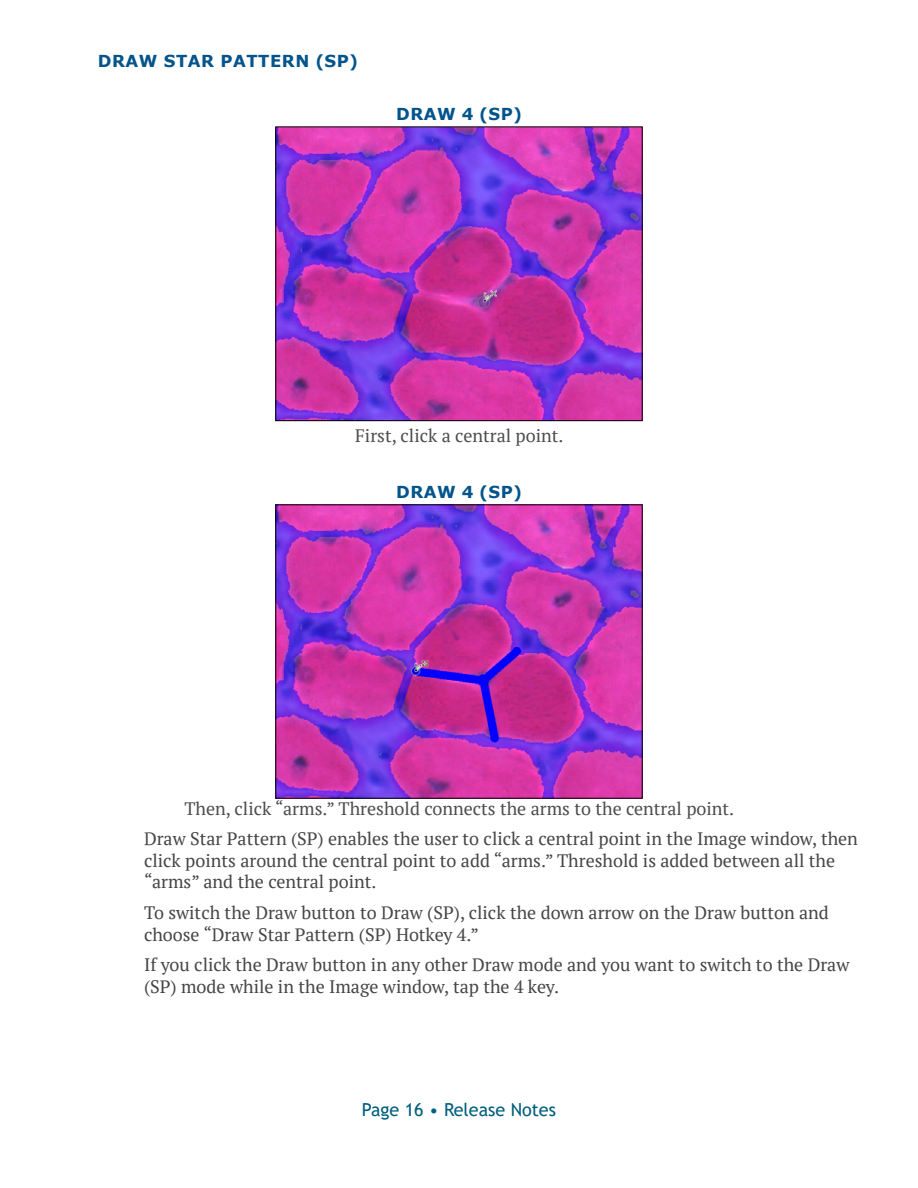
<style>
.page{position:relative;width:918px;height:1188px;background:#fff}
.page>*{position:absolute;margin:0;border:0;box-sizing:border-box;transform-origin:0 0}
.t1{font:18px/21.6px "PT Serif";color:#464547}
.t2{font:18px "PT Serif";color:#4d4d4f}
.t3{font:18px "Trebuchet MS";color:#005e7d}
.t4{font:700 16.5px "Verdana";letter-spacing:.035em;color:#02548b}
</style>
<div class="page">
<img style="left:277px;top:128px;width:364px;height:291px">
<div style="left:275px;top:126px;width:368px;height:295px;border:1px solid #000"></div>
<img style="left:277px;top:506px;width:364px;height:291px">
<p class="t4" style="left:98px;top:49px;width:262px">DRAW STAR PATTERN (SP)</p>
<p class="t4" style="left:396px;top:102px;width:127px">DRAW 4 (SP)</p>
<p class="t2" style="left:355px;top:424px;width:210px">First, click a central point.</p>
<p class="t4" style="left:396px;top:480px;width:127px">DRAW 4 (SP)</p>
<p class="t2" style="left:184px;top:797px;width:551px">Then, click “arms.” Threshold connects the arms to the central point.</p>
<p class="t1" style="left:144px;top:828px;width:715px">Draw Star Pattern (SP) enables the user to click a central point in the Image window, then click points around the central point to add “arms.” Threshold is added between all the “arms” and the central point.</p>
<p class="t1" style="left:144px;top:902px;width:686px">To switch the Draw button to Draw (SP), click the down arrow on the Draw button and choose “Draw Star Pattern (SP) Hotkey 4.”</p>
<p class="t1" style="left:144px;top:954px;width:707px">If you click the Draw button in any other Draw mode and you want to switch to the Draw (SP) mode while in the Image window, tap the 4 key.</p>
<p class="t3" style="left:362px;top:1098px;width:196px">Page 16 • Release Notes</p>
</div>
